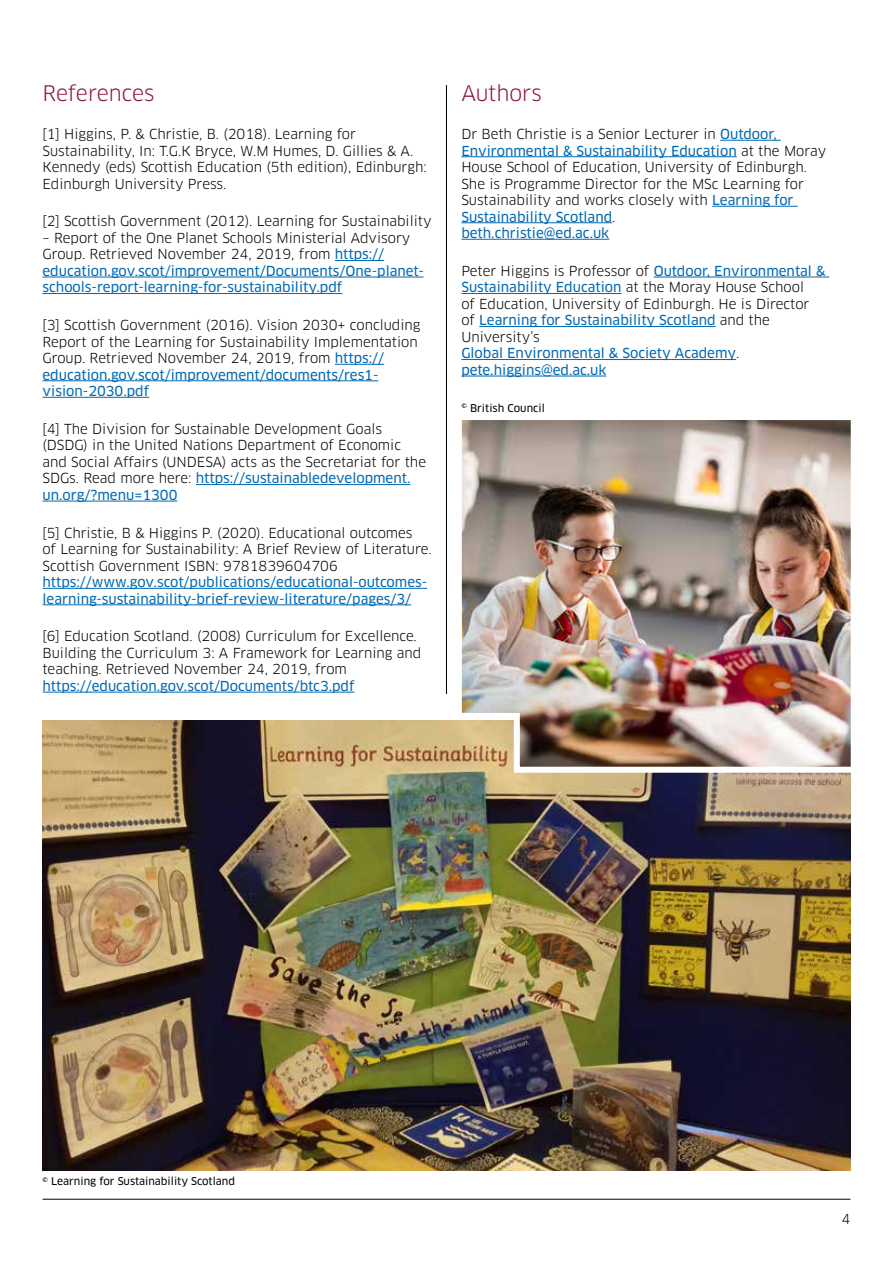
<style>
.page{position:relative;width:893px;height:1263px;background:#fff}
.page>*{position:absolute;margin:0;border:0;box-sizing:border-box;transform-origin:0 0}
.t1{font:21px "Clan";letter-spacing:-.005em;color:#8f1739}
.t2{font:13.5px/16.5px "Clan";color:#000}
.t3{font:13.5px/16.5px "Clan News";color:#0069b4}
.t4{font:10.5px "Clan News";color:#000}
.s1{font-family:"Clan News";color:#0069b4}
.s2{font-family:"Clan";color:#000}
</style>
<div class="page">
<hr style="left:43px;top:1199px;width:807px;height:1px;background:#000">
<hr style="left:335px;top:260px;width:49px;height:1px;background:#0069b4">
<hr style="left:43px;top:277px;width:381px;height:1px;background:#0069b4">
<hr style="left:43px;top:293px;width:299px;height:1px;background:#0069b4">
<hr style="left:335px;top:364px;width:49px;height:1px;background:#0069b4">
<hr style="left:43px;top:380px;width:335px;height:1px;background:#0069b4">
<hr style="left:43px;top:397px;width:106px;height:1px;background:#0069b4">
<hr style="left:196px;top:484px;width:214px;height:1px;background:#0069b4">
<hr style="left:43px;top:501px;width:134px;height:1px;background:#0069b4">
<hr style="left:43px;top:588px;width:384px;height:1px;background:#0069b4">
<hr style="left:43px;top:605px;width:368px;height:1px;background:#0069b4">
<hr style="left:43px;top:692px;width:311px;height:1px;background:#0069b4">
<hr style="left:720px;top:140px;width:61px;height:1px;background:#0069b4">
<hr style="left:461px;top:156px;width:276px;height:1px;background:#0069b4">
<hr style="left:712px;top:206px;width:86px;height:1px;background:#0069b4">
<hr style="left:461px;top:222px;width:151px;height:1px;background:#0069b4">
<hr style="left:461px;top:239px;width:148px;height:1px;background:#0069b4">
<hr style="left:654px;top:277px;width:175px;height:1px;background:#0069b4">
<hr style="left:461px;top:293px;width:161px;height:1px;background:#0069b4">
<hr style="left:479px;top:326px;width:237px;height:1px;background:#0069b4">
<hr style="left:461px;top:359px;width:275px;height:1px;background:#0069b4">
<hr style="left:461px;top:376px;width:145px;height:1px;background:#0069b4">
<hr style="left:446px;top:85px;width:1px;height:609px;background:#000">
<img style="left:43px;top:720px;width:807px;height:450px">
<img style="left:452px;top:420px;width:399px;height:356px">
<h1 class="t1" style="left:43px;top:81px;width:113px">References</h1>
<p class="t2" style="left:43px;top:126px;width:386px">[1] Higgins, P. &amp; Christie, B. (2018). Learning for Sustainability, In: T.G.K Bryce, W.M Humes, D. Gillies &amp; A.<br>Kennedy (eds) Scottish Education (5th edition), Edinburgh:<br>Edinburgh University Press.</p>
<p class="t2" style="left:43px;top:213px;width:391px">[2] Scottish Government (2012). Learning for Sustainability</p>
<p class="t2" style="left:43px;top:230px;width:369px">– Report of the One Planet Schools Ministerial Advisory<br>Group. Retrieved November 24, 2019, from <span class="s1">https://</span></p>
<p class="t3" style="left:43px;top:263px;width:383px">education.gov.scot/improvement/Documents/One-planet&shy;schools-report-learning-for-sustainability.pdf</p>
<p class="t2" style="left:43px;top:317px;width:379px">[3] Scottish Government (2016). Vision 2030+ concluding<br>Report of the Learning for Sustainability Implementation<br>Group. Retrieved November 24, 2019, from <span class="s1">https://</span></p>
<p class="t3" style="left:43px;top:367px;width:338px">education.gov.scot/improvement/documents/res1- vision-2030.pdf</p>
<p class="t2" style="left:43px;top:421px;width:385px">[4] The Division for Sustainable Development Goals (DSDG) in the United Nations Department of Economic and Social Affairs (UNDESA) acts as the Secretariat for the</p>
<p class="t3" style="left:43px;top:470px;width:369px"><span class="s2">SDGs. Read more here:</span> https://sustainabledevelopment. un.org/?menu=1300</p>
<p class="t2" style="left:43px;top:525px;width:391px">[5] Christie, B &amp; Higgins P. (2020). Educational outcomes<br>of Learning for Sustainability: A Brief Review of Literature.<br>Scottish Government ISBN: 9781839604706</p>
<p class="t3" style="left:43px;top:574px;width:386px">https://www.gov.scot/publications/educational-outcomes&shy;learning-sustainability-brief-review-literature/pages/3/</p>
<p class="t2" style="left:43px;top:628px;width:380px">[6] Education Scotland. (2008) Curriculum for Excellence.<br>Building the Curriculum 3: A Framework for Learning and teaching. Retrieved November 24, 2019, from</p>
<p class="t3" style="left:43px;top:678px;width:313px">https://education.gov.scot/Documents/btc3.pdf</p>
<h1 class="t1" style="left:461px;top:81px;width:82px">Authors</h1>
<p class="t2" style="left:461px;top:126px;width:317px">Dr Beth Christie is a Senior Lecturer in <span class="s1">Outdoor,</span></p>
<p class="t3" style="left:461px;top:143px;width:366px">Environmental &amp; Sustainability Education <span class="s2">at the Moray</span></p>
<p class="t2" style="left:461px;top:159px;width:347px">House School of Education, University of Edinburgh.<br>She is Programme Director for the MSc Learning for<br>Sustainability and works closely with <span class="s1">Learning for</span></p>
<p class="t3" style="left:461px;top:209px;width:156px">Sustainability Scotland<span class="s2">. </span>beth.christie@ed.ac.uk</p>
<p class="t2" style="left:461px;top:263px;width:365px">Peter Higgins is Professor of <span class="s1">Outdoor, Environmental &amp;</span></p>
<p class="t3" style="left:461px;top:279px;width:344px">Sustainability Education <span class="s2">at the Moray House School</span></p>
<p class="t2" style="left:461px;top:296px;width:350px">of Education, University of Edinburgh. He is Director</p>
<p class="t3" style="left:461px;top:312px;width:310px"><span class="s2">of</span> Learning for Sustainability Scotland <span class="s2">and the</span></p>
<p class="t2" style="left:461px;top:329px;width:80px">University’s</p>
<p class="t3" style="left:461px;top:345px;width:279px">Global Environmental &amp; Society Academy<span class="s2">. </span>pete.higgins@ed.ac.uk</p>
<p class="t4" style="left:461px;top:401px;width:85px"><sup>©</sup> British Council</p>
<p class="t4" style="left:43px;top:1175px;width:194px"><sup>©</sup> Learning for Sustainability Scotland</p>
<p class="t2" style="left:842px;top:1211px;width:10px">4</p>
</div>
